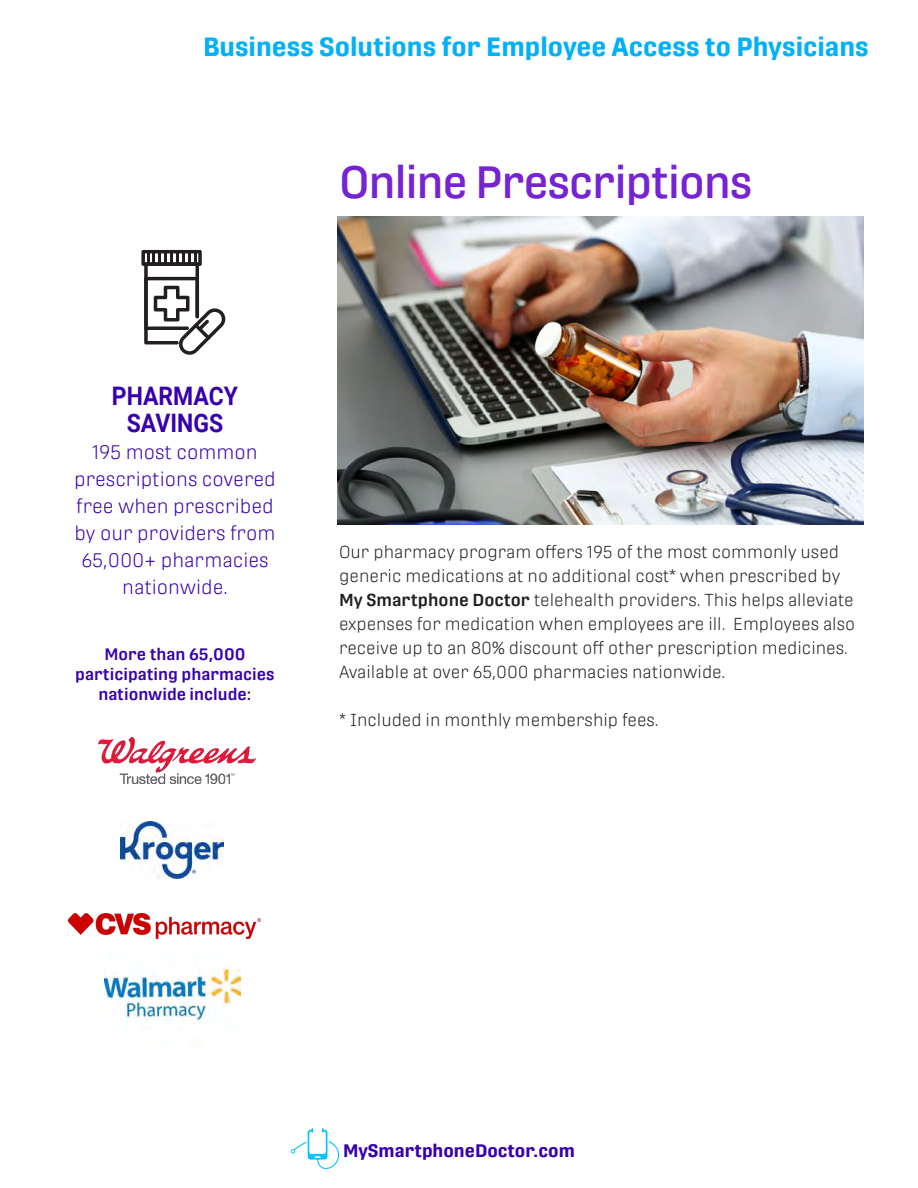
<style>
.page{position:relative;width:918px;height:1188px;background:#fff}
.page>*{position:absolute;margin:0;border:0;box-sizing:border-box;transform-origin:0 0}
.Pop_Headline_Protipo_Medium{font:500 45px "Protipo";letter-spacing:-.03em;color:#7523d3}
.Popup_Text_Protipo{font:700 26.25px "Protipo";color:#00b1f8}
.Headline_H3_-_Black{font:700 25.5px "Roboto";color:#3800ad;scale:.9 1}
.Icons_Text_-_Protipo{font:300 19.5px/27px "Protipo";color:#3800ad;text-align:center}
.t1{font:700 18px "Protipo";color:#3800ad}
.Popup_Text_Protipo-2{font:300 17.25px/24px "Protipo";color:#231f20}
.Subhead_-_Together_Bold{font:600 16.5px/19.8px "Protipo";color:#3800ad;text-align:center}
.s1{font-weight:600}
</style>
<div class="page">
<svg style="left:141px;top:250px;width:85px;height:105px"></svg>
<img style="left:337px;top:216px;width:527px;height:309px">
<img style="left:104px;top:967px;width:136px;height:56px">
<img style="left:121px;top:822px;width:102px;height:57px">
<img style="left:69px;top:913px;width:191px;height:26px">
<img style="left:98px;top:737px;width:157px;height:46px">
<svg style="left:291px;top:1128px;width:48px;height:41px"></svg>
<p class="Popup_Text_Protipo" style="left:203px;top:31px;width:667px">Business Solutions for Employee Access to Physicians</p>
<p class="Pop_Headline_Protipo_Medium" style="left:339px;top:156px;width:415px">Online Prescriptions</p>
<p class="Headline_H3_-_Black" style="left:112px;top:378px;width:142px">PHARMACY</p>
<p class="Headline_H3_-_Black" style="left:127px;top:405px;width:109px">SAVINGS</p>
<p class="Icons_Text_-_Protipo" style="left:74px;top:438px;width:203px">195 most common prescriptions covered free when prescribed by our providers from<br>65,000+ pharmacies nationwide.</p>
<p class="Subhead_-_Together_Bold" style="left:75px;top:645px;width:201px">More than 65,000 participating pharmacies nationwide include:</p>
<p class="Popup_Text_Protipo-2" style="left:339px;top:540px;width:517px">Our pharmacy program offers 195 of the most commonly used generic medications at no additional cost* when prescribed by <span class="s1">My Smartphone Doctor</span> telehealth providers. This helps alleviate expenses for medication when employees are ill. Employees also receive up to an 80% discount off other prescription medicines.<br>Available at over 65,000 pharmacies nationwide.</p>
<p class="Popup_Text_Protipo-2" style="left:339px;top:708px;width:321px">* Included in monthly membership fees.</p>
<p class="t1" style="left:343px;top:1140px;width:233px">MySmartphoneDoctor.com</p>
</div>
